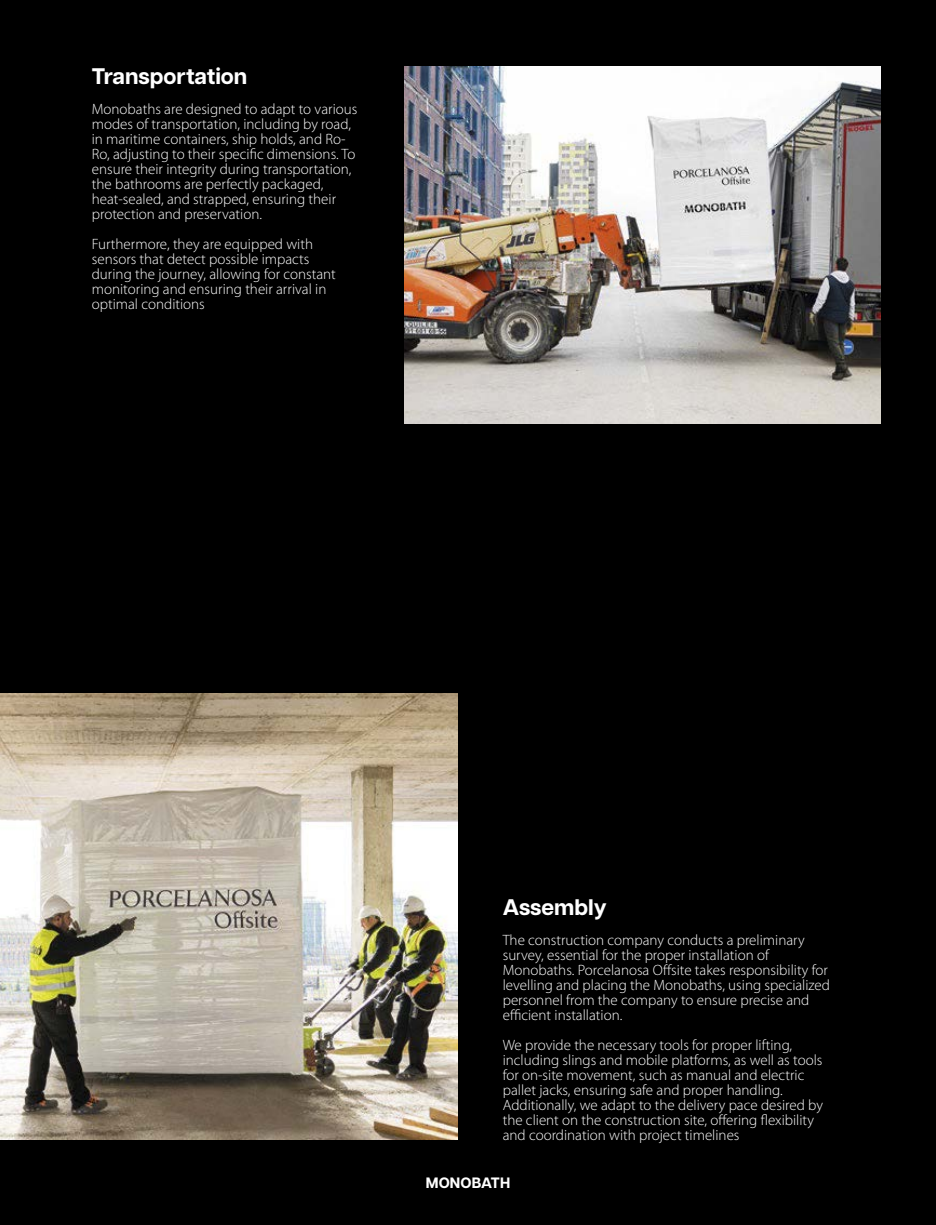
<style>
.page{position:relative;width:936px;height:1225px;background:#fff}
.page>*{position:absolute;margin:0;border:0;box-sizing:border-box;transform-origin:0 0}
.t1{font:700 22.5px "Articulat CF";color:#fff}
.t2{font:300 15px/15px "Myriad Pro";color:#fff}
.t3{font:700 15px "Articulat CF";letter-spacing:.01em;color:#fff}
</style>
<div class="page">
<div style="left:0;top:0;width:935px;height:1225px;background:#000"></div>
<img style="left:404px;top:66px;width:476px;height:357px">
<img style="left:0;top:693px;width:457px;height:447px">
<h1 class="t1" style="left:92px;top:60px;width:157px">Transportation</h1>
<p class="t2" style="left:92px;top:102px;width:267px">Monobaths are designed to adapt to various modes of transportation, including by road, in maritime containers, ship holds, and Ro-Ro, adjusting to their specific dimensions. To ensure their integrity during transportation, the bathrooms are perfectly packaged, heat-sealed, and strapped, ensuring their protection and preservation.</p>
<p class="t2" style="left:92px;top:237px;width:245px">Furthermore, they are equipped with sensors that detect possible impacts during the journey, allowing for constant monitoring and ensuring their arrival in optimal conditions</p>
<h1 class="t1" style="left:502px;top:890px;width:105px">Assembly</h1>
<p class="t2" style="left:502px;top:932px;width:329px">The construction company conducts a preliminary survey, essential for the proper installation of Monobaths. Porcelanosa Offsite takes responsibility for levelling and placing the Monobaths, using specialized personnel from the company to ensure precise and efficient installation.</p>
<p class="t2" style="left:502px;top:1037px;width:322px">We provide the necessary tools for proper lifting, including slings and mobile platforms, as well as tools for on-site movement, such as manual and electric pallet jacks, ensuring safe and proper handling.<br>Additionally, we adapt to the delivery pace desired by the client on the construction site, offering flexibility and coordination with project timelines</p>
<p class="t3" style="left:426px;top:1172px;width:86px">MONOBATH</p>
</div>
